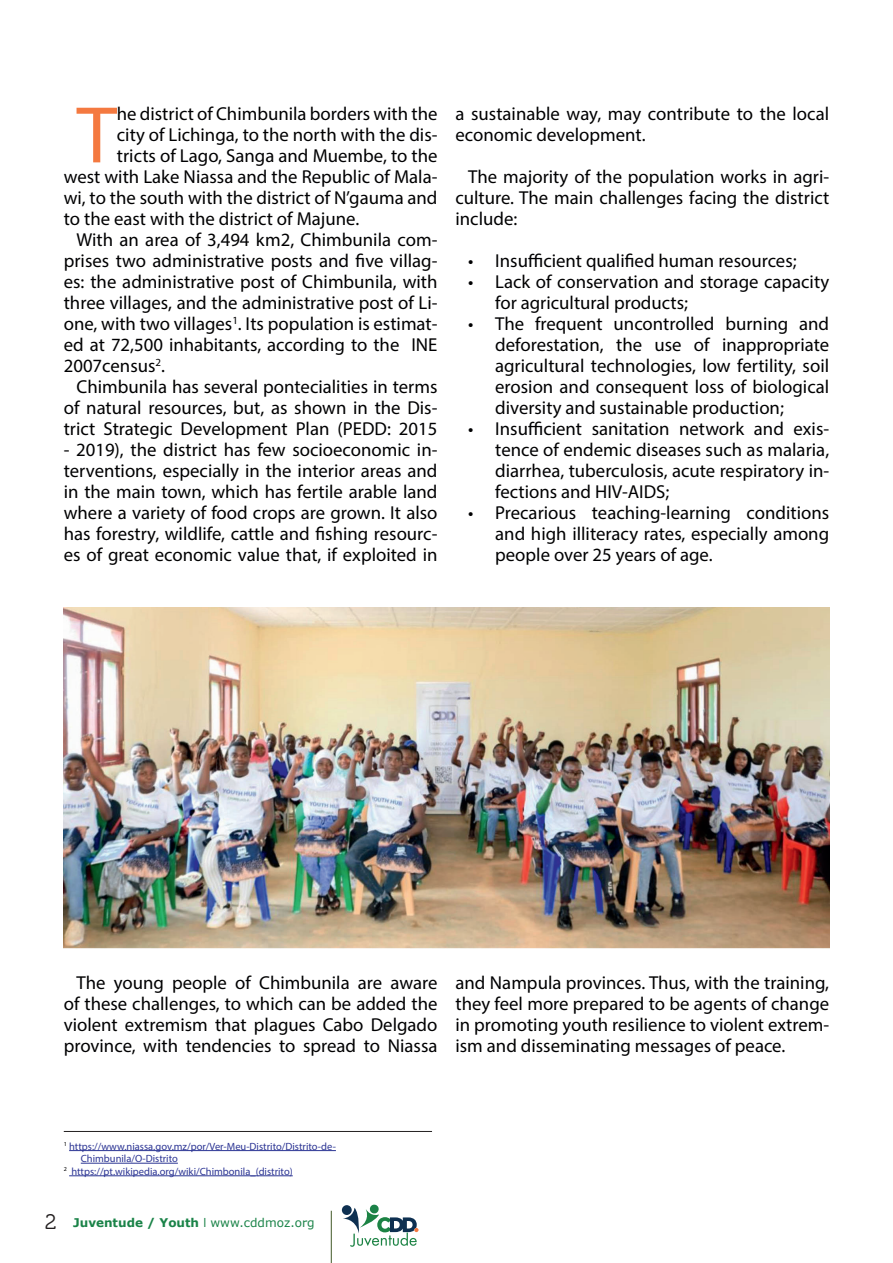
<style>
.page{position:relative;width:893px;height:1263px;background:#fff}
.page>*{position:absolute;margin:0;border:0;box-sizing:border-box;transform-origin:0 0}
.t1{font:81px "Myriad Pro";color:#f47940}
.t2{font:18.75px/21px "Myriad Pro";color:#000002;text-align:justify}
.t3{font:700 12px "Verdana";color:#1a8348}
.t4{font:10.5px "Myriad Pro";color:#2c3594}
.s1{font-family:"Museo 300";font-weight:400;font-size:21px;color:#231f20}
.s2{font-family:"Futura LT";font-weight:400}
.s3{font-weight:400}
</style>
<div class="page">
<hr style="left:331px;top:1211px;width:1px;height:52px;background:#425827">
<svg style="left:343px;top:1204px;width:75px;height:43px"></svg>
<hr style="left:69px;top:1150px;width:267px;height:1px;background:#2c3594">
<hr style="left:81px;top:1163px;width:97px;height:1px;background:#2c3594">
<hr style="left:69px;top:1175px;width:224px;height:1px;background:#2c3594">
<hr style="left:64px;top:1131px;width:368px;height:1px;background:#231f20">
<img style="left:64px;top:608px;width:766px;height:340px">
<h1 class="t1" style="left:77px;top:85px;width:42px">T</h1>
<p class="t2" style="left:117px;top:103px;width:322px">he district of Chimbunila borders with the</p>
<p class="t2" style="left:117px;top:124px;width:322px">city of Lichinga, to the north with the dis-</p>
<p class="t2" style="left:117px;top:145px;width:322px">tricts of Lago, Sanga and Muembe, to the</p>
<p class="t2" style="left:64px;top:166px;width:375px">west with Lake Niassa and the Republic of Mala-</p>
<p class="t2" style="left:64px;top:187px;width:375px">wi, to the south with the district of N’gauma and</p>
<p class="t2" style="left:64px;top:208px;width:297px">to the east with the district of Majune.</p>
<p class="t2" style="left:77px;top:229px;width:362px">With an area of 3,494 km2, Chimbunila com-</p>
<p class="t2" style="left:64px;top:250px;width:375px">prises two administrative posts and five villag-</p>
<p class="t2" style="left:64px;top:271px;width:375px">es: the administrative post of Chimbunila, with</p>
<p class="t2" style="left:64px;top:292px;width:375px">three villages, and the administrative post of Li-</p>
<p class="t2" style="left:64px;top:313px;width:375px">one, with two villages<sup>1</sup>. Its population is estimat-</p>
<p class="t2" style="left:64px;top:334px;width:375px">ed at 72,500 inhabitants, according to the INE</p>
<p class="t2" style="left:64px;top:355px;width:103px">2007census<sup>2</sup>.</p>
<p class="t2" style="left:77px;top:376px;width:362px">Chimbunila has several pontecialities in terms</p>
<p class="t2" style="left:64px;top:397px;width:375px">of natural resources, but, as shown in the Dis-</p>
<p class="t2" style="left:64px;top:418px;width:375px">trict Strategic Development Plan (PEDD: 2015</p>
<p class="t2" style="left:64px;top:439px;width:375px">- 2019), the district has few socioeconomic in&shy;terventions, especially in the interior areas and in the main town, which has fertile arable land where a variety of food crops are grown. It also has forestry, wildlife, cattle and fishing resourc&shy;es of great economic value that, if exploited in</p>
<p class="t2" style="left:455px;top:103px;width:375px">a sustainable way, may contribute to the local economic development.</p>
<p class="t2" style="left:455px;top:166px;width:375px;text-indent:13px">The majority of the population works in agri&shy;culture. The main challenges facing the district include:</p>
<p class="t2" style="left:468px;top:250px;width:330px">• Insufficient qualified human resources;</p>
<p class="t2" style="left:495px;top:271px;width:335px;text-indent:-27px">• Lack of conservation and storage capacity for agricultural products;</p>
<p class="t2" style="left:495px;top:313px;width:335px;text-indent:-27px">• The frequent uncontrolled burning and deforestation, the use of inappropriate agricultural technologies, low fertility, soil erosion and consequent loss of biological diversity and sustainable production;</p>
<p class="t2" style="left:495px;top:418px;width:335px;text-indent:-27px">• Insufficient sanitation network and exis&shy;tence of endemic diseases such as malaria, diarrhea, tuberculosis, acute respiratory in&shy;fections and HIV-AIDS;</p>
<p class="t2" style="left:495px;top:502px;width:335px;text-indent:-27px">• Precarious teaching-learning conditions and high illiteracy rates, especially among people over 25 years of age.</p>
<p class="t2" style="left:64px;top:971px;width:375px;text-indent:13px">The young people of Chimbunila are aware of these challenges, to which can be added the violent extremism that plagues Cabo Delgado province, with tendencies to spread to Niassa</p>
<p class="t2" style="left:455px;top:971px;width:375px">and Nampula provinces. Thus, with the training, they feel more prepared to be agents of change in promoting youth resilience to violent extrem&shy;ism and disseminating messages of peace.</p>
<p class="t4" style="left:64px;top:1139px;width:274px"><sup>1</sup> https://www.niassa.gov.mz/por/Ver-Meu-Distrito/Distrito-de-</p>
<p class="t4" style="left:81px;top:1152px;width:99px">Chimbunila/O-Distrito</p>
<p class="t4" style="left:64px;top:1165px;width:230px"><sup>2</sup> https://pt.wikipedia.org/wiki/Chimbonila_(distrito)</p>
<p class="t3" style="left:45px;top:1215px;width:271px"><span class="s1">2</span> Juventude / Youth <span class="s2">I</span> <span class="s3">www.cddmoz.org</span></p>
</div>
